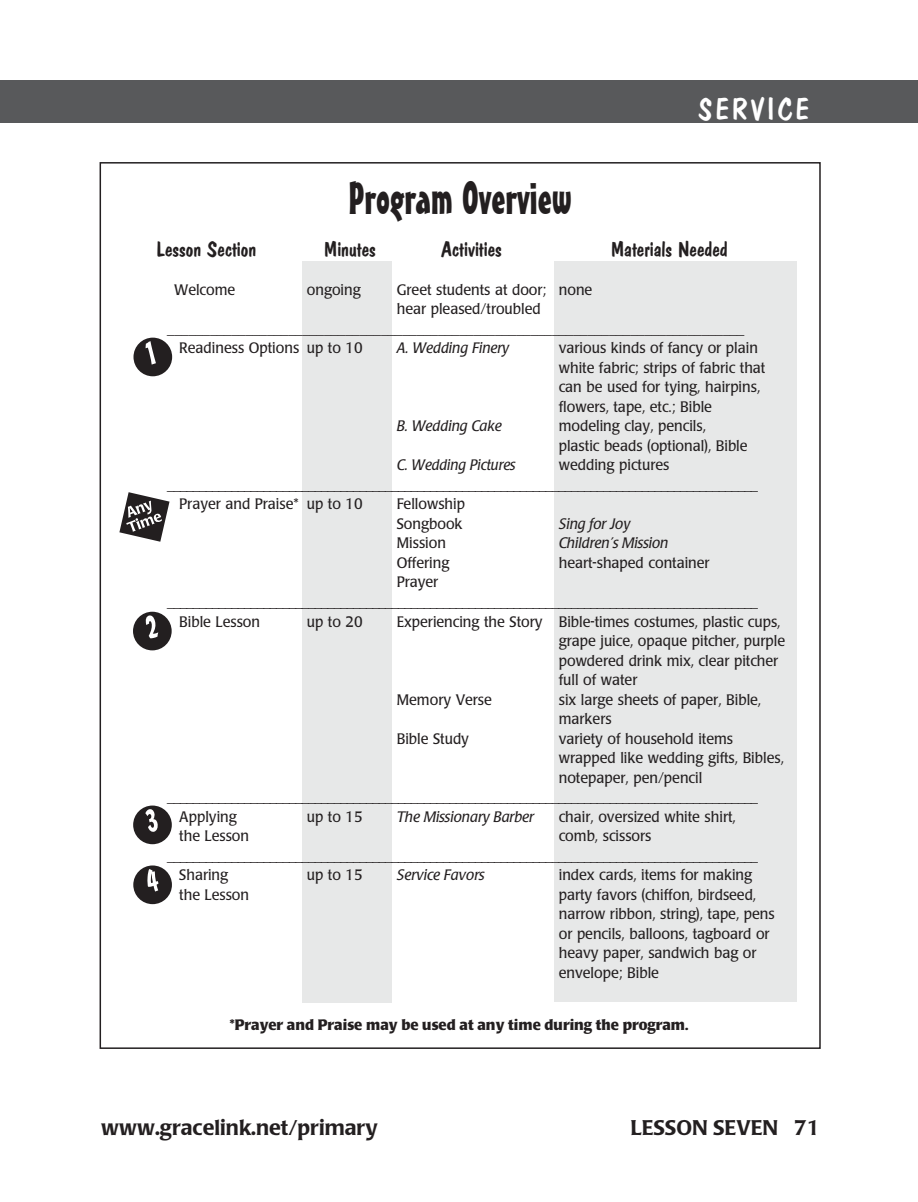
<style>
.page{position:relative;width:918px;height:1202px;background:#fff}
.page>*{position:absolute;margin:0;border:0;box-sizing:border-box;transform-origin:0 0}
.section_title{font:45px "Mister Earl BT";color:#231f20}
.t1{font:30px "Dom Casual D";letter-spacing:.1em;color:#fff}
.Program_overview_tit{font:21px "Dom Casual D";color:#231f20;scale:1.05 1}
.t2{font:500 21px "Poppl Laudatio";color:#231f20}
.P_overview_body{font:15px/19.5px "Poppl Laudatio";color:#231f20;scale:.95 1}
.P_overview_body-2{font:italic 15px "Poppl Laudatio";color:#231f20}
.body-Xindent{font:700 15px "Poppl Laudatio";color:#231f20}
.P_overview_body-3{font:italic 15px "Poppl Laudatio";color:#231f20;scale:.95 1}
</style>
<div class="page">
<div style="left:302px;top:261px;width:89px;height:741px;background:#e7e8e8"></div>
<div style="left:554px;top:261px;width:243px;height:741px;background:#e7e8e8"></div>
<div style="left:134px;top:337px;width:38px;height:39px;background:#231f20;border-radius:50%"></div>
<svg style="left:146px;top:341px;width:10px;height:23px"></svg>
<svg style="left:119px;top:492px;width:51px;height:50px"></svg>
<div style="left:133px;top:611px;width:39px;height:39px;background:#231f20;border-radius:50%"></div>
<svg style="left:145px;top:615px;width:13px;height:23px"></svg>
<div style="left:133px;top:805px;width:39px;height:39px;background:#231f20;border-radius:50%"></div>
<svg style="left:145px;top:809px;width:13px;height:23px"></svg>
<div style="left:133px;top:865px;width:39px;height:39px;background:#231f20;border-radius:50%"></div>
<svg style="left:147px;top:869px;width:11px;height:22px"></svg>
<div style="left:0;top:80px;width:27px;height:43px;background:#58595b"></div>
<div style="left:27px;top:80px;width:891px;height:43px;background:#58595b"></div>
<p class="section_title" style="left:348px;top:170px;width:225px">Program Overview</p>
<p class="t1" style="left:698px;top:92px;width:112px">SERVICE</p>
<p class="Program_overview_tit" style="left:157px;top:237px;width:97px">Lesson Section</p>
<p class="Program_overview_tit" style="left:324px;top:237px;width:51px">Minutes</p>
<p class="Program_overview_tit" style="left:441px;top:237px;width:59px">Activities</p>
<p class="Program_overview_tit" style="left:611px;top:237px;width:113px">Materials Needed</p>
<p class="P_overview_body" style="left:174px;top:280px;width:66px">Welcome</p>
<p class="P_overview_body" style="left:307px;top:280px;width:58px">ongoing</p>
<p class="P_overview_body" style="left:397px;top:280px;width:207px">Greet students at door; none</p>
<p class="P_overview_body" style="left:397px;top:300px;width:153px">hear pleased/troubled</p>
<p class="P_overview_body" style="left:167px;top:319px;width:609px">_________________________________________________________________________________</p>
<p class="P_overview_body" style="left:179px;top:339px;width:195px">Readiness Options up to 10</p>
<p class="P_overview_body-2" style="left:397px;top:340px;width:114px">A. Wedding Finery</p>
<p class="P_overview_body" style="left:559px;top:339px;width:219px">various kinds of fancy or plain white fabric; strips of fabric that can be used for tying, hairpins, flowers, tape, etc.; Bible</p>
<p class="P_overview_body-2" style="left:397px;top:418px;width:106px">B. Wedding Cake</p>
<p class="P_overview_body" style="left:559px;top:417px;width:156px">modeling clay, pencils,</p>
<p class="P_overview_body" style="left:559px;top:436px;width:200px">plastic beads (optional), Bible</p>
<p class="P_overview_body-3" style="left:397px;top:457px;width:127px">C. Wedding Pictures</p>
<p class="P_overview_body" style="left:559px;top:456px;width:118px">wedding pictures</p>
<p class="P_overview_body" style="left:167px;top:475px;width:623px">____________________________________________________________________________________________</p>
<p class="P_overview_body" style="left:179px;top:495px;width:195px">Prayer and Praise* up to 10</p>
<p class="P_overview_body" style="left:397px;top:495px;width:73px">Fellowship</p>
<p class="P_overview_body" style="left:397px;top:514px;width:71px">Songbook</p>
<p class="P_overview_body-2" style="left:559px;top:515px;width:73px">Sing for Joy</p>
<p class="P_overview_body" style="left:397px;top:534px;width:53px">Mission</p>
<p class="P_overview_body-2" style="left:559px;top:535px;width:111px">Children’s Mission</p>
<p class="P_overview_body" style="left:397px;top:553px;width:57px">Offering</p>
<p class="P_overview_body" style="left:559px;top:553px;width:160px">heart-shaped container</p>
<p class="P_overview_body" style="left:397px;top:573px;width:45px">Prayer</p>
<p class="P_overview_body" style="left:167px;top:592px;width:623px">____________________________________________________________________________________________</p>
<p class="P_overview_body" style="left:179px;top:612px;width:87px">Bible Lesson</p>
<p class="P_overview_body" style="left:307px;top:612px;width:60px">up to 20</p>
<p class="P_overview_body" style="left:559px;top:612px;width:240px;text-indent:-162px">Experiencing the Story Bible-times costumes, plastic cups, grape juice, opaque pitcher, purple powdered drink mix, clear pitcher full of water</p>
<p class="P_overview_body" style="left:397px;top:690px;width:102px">Memory Verse</p>
<p class="P_overview_body" style="left:559px;top:690px;width:215px">six large sheets of paper, Bible, markers</p>
<p class="P_overview_body" style="left:397px;top:729px;width:78px">Bible Study</p>
<p class="P_overview_body" style="left:559px;top:729px;width:239px">variety of household items wrapped like wedding gifts, Bibles, notepaper, pen/pencil</p>
<p class="P_overview_body" style="left:179px;top:787px;width:611px;text-indent:-12px">____________________________________________________________________________________________<br>Applying</p>
<p class="P_overview_body" style="left:307px;top:807px;width:60px">up to 15</p>
<p class="P_overview_body-2" style="left:397px;top:808px;width:139px">The Missionary Barber</p>
<p class="P_overview_body" style="left:559px;top:807px;width:188px">chair, oversized white shirt,</p>
<p class="P_overview_body" style="left:179px;top:826px;width:75px">the Lesson</p>
<p class="P_overview_body" style="left:559px;top:826px;width:99px">comb, scissors</p>
<p class="P_overview_body" style="left:179px;top:846px;width:611px;text-indent:-12px">____________________________________________________________________________________________<br>Sharing</p>
<p class="P_overview_body" style="left:307px;top:865px;width:60px">up to 15</p>
<p class="P_overview_body-2" style="left:397px;top:866px;width:89px">Service Favors</p>
<p class="P_overview_body" style="left:559px;top:865px;width:205px">index cards, items for making</p>
<p class="P_overview_body" style="left:179px;top:885px;width:75px">the Lesson</p>
<p class="P_overview_body" style="left:559px;top:885px;width:229px">party favors (chiffon, birdseed, narrow ribbon, string), tape, pens</p>
<p class="P_overview_body" style="left:559px;top:924px;width:223px">or pencils, balloons, tagboard or heavy paper, sandwich bag or envelope; Bible</p>
<p class="body-Xindent" style="left:229px;top:1016px;width:460px">*Prayer and Praise may be used at any time during the program.</p>
<p class="t2" style="left:101px;top:1115px;width:278px">www.gracelink.net/primary</p>
<p class="t2" style="left:630px;top:1115px;width:191px">LESSON SEVEN 71</p>
</div>
